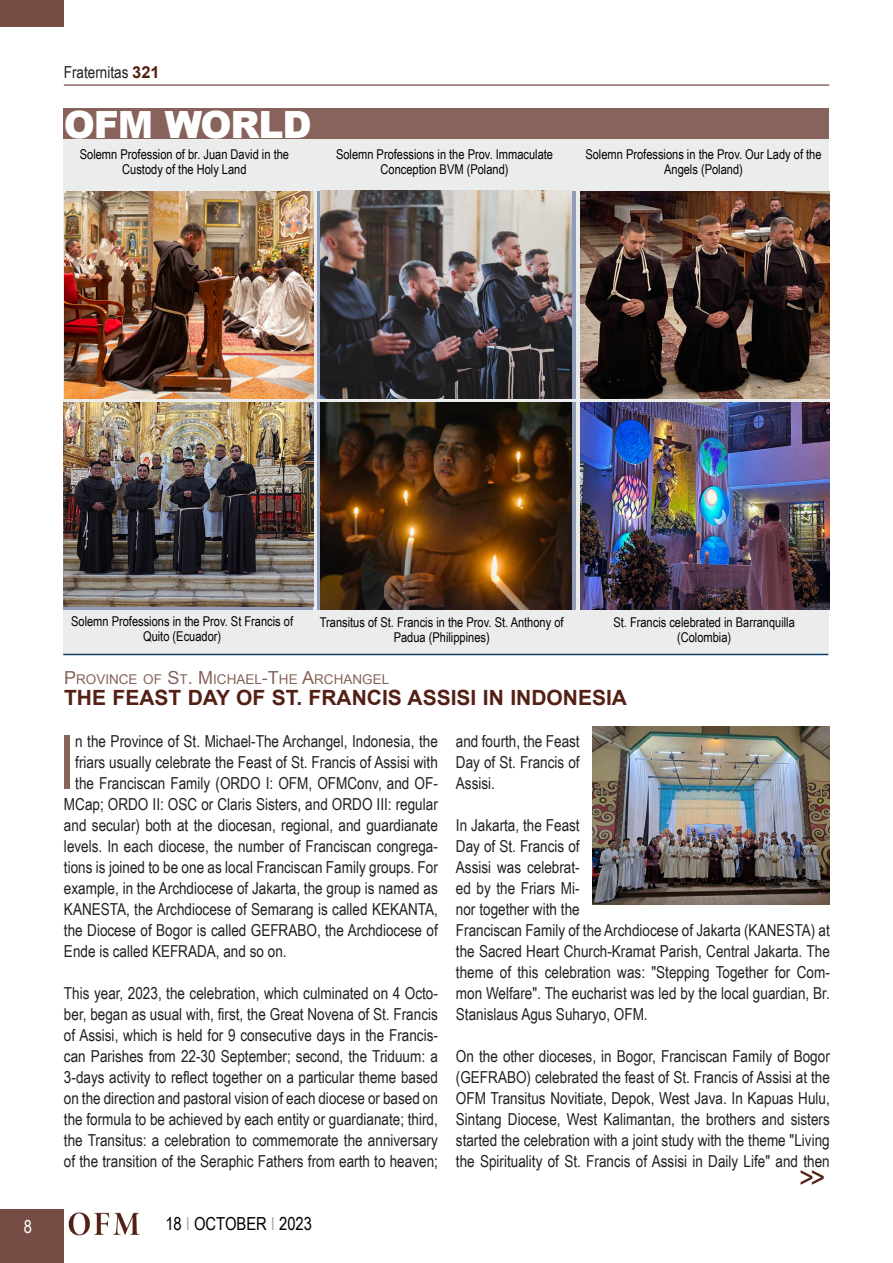
<style>
.page{position:relative;width:893px;height:1263px;background:#fff}
.page>*{position:absolute;margin:0;border:0;box-sizing:border-box;transform-origin:0 0}
.Testo_normal{font:75.15px "Arial Narrow";color:#87635b}
.Titolo{font:900 37.5px "Arial";letter-spacing:-.03em;color:#fff}
.Testo_sinEspacio{font:30px "Arial Narrow";color:#542015}
.Titolo-2{font:700 21px "Arial";color:#542015}
.t1{font:18px "Arial Narrow";color:#000}
.t2{font:18px "Arial Narrow";color:#fff}
.Testo_normal-2{font:16.5px/21px "Arial Narrow";color:#231f20;text-align:justify}
.MundoOFM-foto{font:13.5px/15px "Arial Narrow";color:#000;text-align:center}
.Titolo_piccolo{font:13.5px "Arial";color:#87635b}
.s1{font-family:"Arial";font-weight:700;color:#542015}
.s2{font-size:18px}
.s3{color:#bba6a1}
</style>
<div class="page">
<div style="left:0;top:1209px;width:64px;height:54px;background:#764d44"></div>
<hr style="left:64px;top:85px;width:765px;height:1px;background:#542015">
<div style="left:0;top:0;width:64px;height:27px;background:#764d44"></div>
<img style="left:69px;top:1212px;width:71px;height:24px">
<div style="left:63px;top:129px;width:766px;height:525px;background:#ebecec"></div>
<img style="left:64px;top:192px;width:249px;height:206px">
<svg style="left:318px;top:191px;width:258px;height:207px"></svg>
<img style="left:321px;top:191px;width:251px;height:207px">
<img style="left:64px;top:402px;width:249px;height:205px">
<div style="left:317px;top:402px;width:258px;height:208px;background:linear-gradient(to bottom,#8f9bb7,#8f9bb7)"></div>
<img style="left:321px;top:402px;width:251px;height:208px">
<img style="left:580px;top:192px;width:249px;height:206px">
<hr style="left:63px;top:654px;width:765px;height:1px;background:#0a3963">
<div style="left:63px;top:109px;width:766px;height:30px;background:#87635b"></div>
<img style="left:580px;top:402px;width:249px;height:208px">
<img style="left:592px;top:726px;width:238px;height:178px">
<p class="Testo_normal-2" style="left:64px;top:61px;width:97px">Fraternitas <span class="s1">321</span></p>
<p class="Titolo" style="left:64px;top:97px;width:249px">OFM WORLD</p>
<p class="MundoOFM-foto" style="left:80px;top:147px;width:211px">Solemn Profession of br. Juan David in the<br>Custody of the Holy Land</p>
<p class="MundoOFM-foto" style="left:336px;top:146px;width:219px">Solemn Professions in the Prov. Immaculate<br>Conception BVM (Poland)</p>
<p class="MundoOFM-foto" style="left:585px;top:146px;width:238px">Solemn Professions in the Prov. Our Lady of the<br>Angels (Poland)</p>
<p class="t2" style="left:24px;top:1213px;width:10px">8</p>
<p class="MundoOFM-foto" style="left:71px;top:613px;width:223px">Solemn Professions in the Prov. St Francis of<br>Quito (Ecuador)</p>
<p class="MundoOFM-foto" style="left:320px;top:614px;width:245px">Transitus of St. Francis in the Prov. St. Anthony of<br>Padua (Philippines)</p>
<p class="MundoOFM-foto" style="left:613px;top:614px;width:183px">St. Francis celebrated in Barranquilla</p>
<p class="MundoOFM-foto" style="left:677px;top:629px;width:56px">(Colombia)</p>
<p class="Titolo_piccolo" style="left:64px;top:670px;width:327px"><span class="s2">P</span>ROVINCE OF <span class="s2">S</span>T<span class="s2">. M</span> ICHAEL<span class="s2">-T</span>HE <span class="s2">A</span>RCHANGEL</p>
<p class="Titolo-2" style="left:64px;top:684px;width:564px">THE FEAST DAY OF ST. FRANCIS ASSISI IN INDONESIA</p>
<p class="Testo_normal" style="left:58px;top:707px;width:19px">I</p>
<p class="Testo_normal-2" style="left:75px;top:730px;width:364px">n the Province of St. Michael-The Archangel, Indonesia, the</p>
<p class="Testo_normal-2" style="left:456px;top:730px;width:125px">and fourth, the Feast Day of St. Francis of Assisi.</p>
<p class="Testo_normal-2" style="left:456px;top:814px;width:375px;text-align:left">In Jakarta, the Feast<br>Day of St. Francis of<br>Assisi was celebrat-<br>ed by the Friars Mi-<br>nor together with the<br>Franciscan Family of the Archdiocese of Jakarta (KANESTA) at the Sacred Heart Church-Kramat Parish, Central Jakarta. The theme of this celebration was: "Stepping Together for Com&shy;mon Welfare". The eucharist was led by the local guardian, Br.<br>Stanislaus Agus Suharyo, OFM.</p>
<p class="Testo_normal-2" style="left:456px;top:1045px;width:375px">On the other dioceses, in Bogor, Franciscan Family of Bogor (GEFRABO) celebrated the feast of St. Francis of Assisi at the OFM Transitus Novitiate, Depok, West Java. In Kapuas Hulu, Sintang Diocese, West Kalimantan, the brothers and sisters started the celebration with a joint study with the theme "Living the Spirituality of St. Francis of Assisi in Daily Life" and then</p>
<p class="Testo_sinEspacio" style="left:799px;top:1155px;width:27px">&gt;&gt;</p>
<p class="Testo_normal-2" style="left:75px;top:751px;width:364px">friars usually celebrate the Feast of St. Francis of Assisi with</p>
<p class="Testo_normal-2" style="left:75px;top:772px;width:364px">the Franciscan Family (ORDO I: OFM, OFMConv, and OF-</p>
<p class="Testo_normal-2" style="left:64px;top:793px;width:375px">MCap; ORDO II: OSC or Claris Sisters, and ORDO III: regular</p>
<p class="Testo_normal-2" style="left:64px;top:814px;width:375px">and secular) both at the diocesan, regional, and guardianate</p>
<p class="Testo_normal-2" style="left:64px;top:835px;width:375px">levels. In each diocese, the number of Franciscan congrega-</p>
<p class="Testo_normal-2" style="left:64px;top:856px;width:375px">tions is joined to be one as local Franciscan Family groups. For</p>
<p class="Testo_normal-2" style="left:64px;top:877px;width:375px">example, in the Archdiocese of Jakarta, the group is named as</p>
<p class="Testo_normal-2" style="left:64px;top:898px;width:375px">KANESTA, the Archdiocese of Semarang is called KEKANTA,</p>
<p class="Testo_normal-2" style="left:64px;top:919px;width:375px">the Diocese of Bogor is called GEFRABO, the Archdiocese of</p>
<p class="Testo_normal-2" style="left:64px;top:940px;width:224px">Ende is called KEFRADA, and so on.</p>
<p class="Testo_normal-2" style="left:64px;top:982px;width:375px">This year, 2023, the celebration, which culminated on 4 Octo&shy;ber, began as usual with, first, the Great Novena of St. Francis of Assisi, which is held for 9 consecutive days in the Francis&shy;can Parishes from 22-30 September; second, the Triduum: a 3-days activity to reflect together on a particular theme based on the direction and pastoral vision of each diocese or based on the formula to be achieved by each entity or guardianate; third, the Transitus: a celebration to commemorate the anniversary of the transition of the Seraphic Fathers from earth to heaven;</p>
<p class="t1" style="left:165px;top:1210px;width:148px">18 <span class="s3">I</span> OCTOBER <span class="s3">I</span> 2023</p>
</div>
